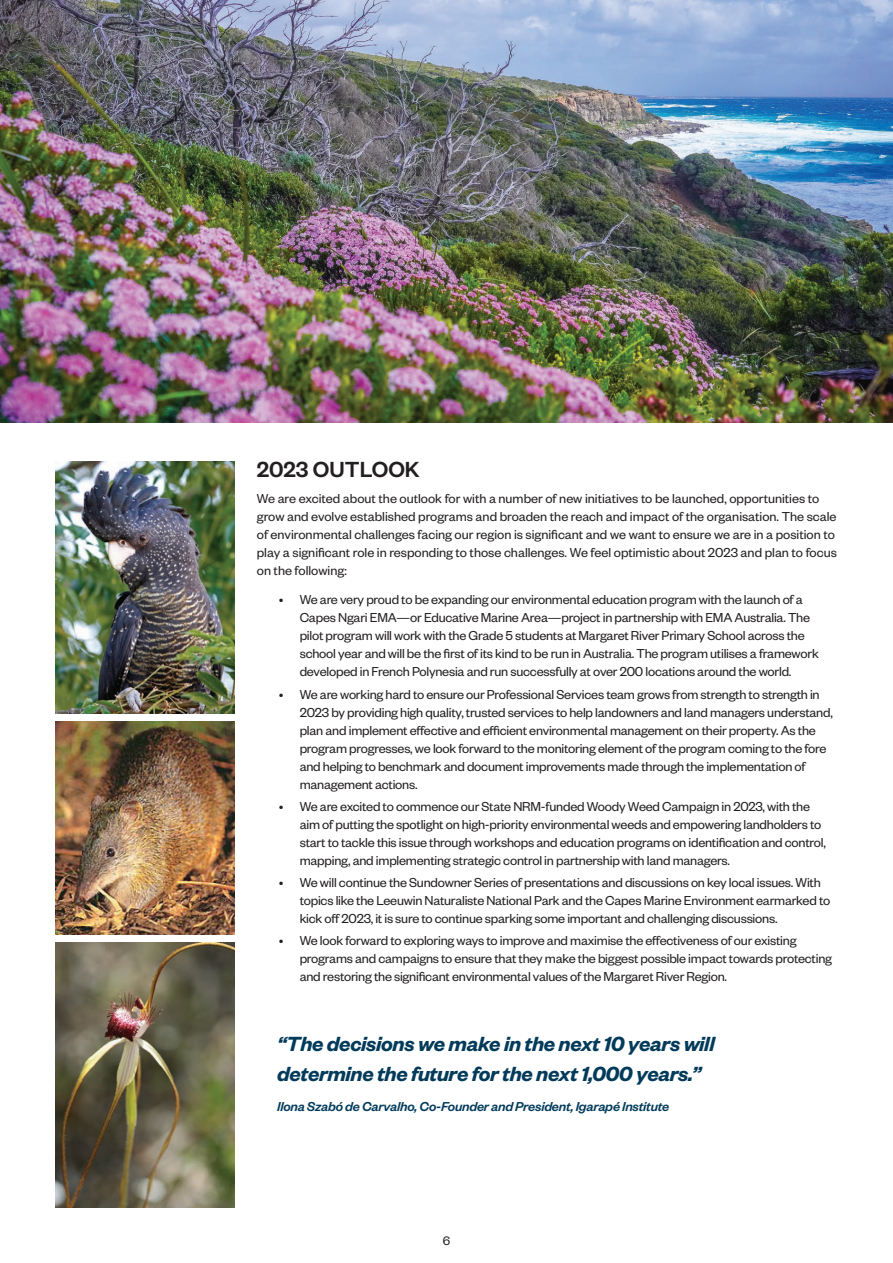
<style>
.page{position:relative;width:893px;height:1263px;background:#fff}
.page>*{position:absolute;margin:0;border:0;box-sizing:border-box;transform-origin:0 0}
.t1{font:500 24px "Founders Grotesk";color:#231f20}
.t2{font:italic 600 22.5px/30px "Founders Grotesk";letter-spacing:-.015em;color:#023b5a}
.t3{font:14.25px/18px "Founders Grotesk";letter-spacing:-.015em;color:#231f20}
.t4{font:italic 500 14.25px "Founders Grotesk";letter-spacing:-.015em;color:#023b5a}
.t5{font:13.5px "Founders Grotesk";color:#231f20}
</style>
<div class="page">
<img style="left:55px;top:722px;width:180px;height:212px">
<img style="left:0;top:0;width:893px;height:423px">
<img style="left:55px;top:461px;width:180px;height:252px">
<img style="left:55px;top:943px;width:180px;height:265px">
<h1 class="t1" style="left:257px;top:454px;width:164px">2023 OUTLOOK</h1>
<p class="t3" style="left:257px;top:489px;width:582px">We are excited about the outlook for with a number of new initiatives to be launched, opportunities to grow and evolve established programs and broaden the reach and impact of the organisation. The scale of environmental challenges facing our region is significant and we want to ensure we are in a position to play a significant role in responding to those challenges. We feel optimistic about 2023 and plan to focus on the following:</p>
<p class="t3" style="left:300px;top:590px;width:521px;text-indent:-21px">• We are very proud to be expanding our environmental education program with the launch of a Capes Ngari EMA—or Educative Marine Area—project in partnership with EMA Australia. The pilot program will work with the Grade 5 students at Margaret River Primary School across the school year and will be the first of its kind to be run in Australia. The program utilises a framework developed in French Polynesia and run successfully at over 200 locations around the world.</p>
<p class="t3" style="left:300px;top:684px;width:535px;text-indent:-21px">• We are working hard to ensure our Professional Services team grows from strength to strength in 2023 by providing high quality, trusted services to help landowners and land managers understand, plan and implement effective and efficient environmental management on their property. As the program progresses, we look forward to the monitoring element of the program coming to the fore and helping to benchmark and document improvements made through the implementation of management actions.</p>
<p class="t3" style="left:300px;top:796px;width:528px;text-indent:-21px">• We are excited to commence our State NRM-funded Woody Weed Campaign in 2023, with the aim of putting the spotlight on high-priority environmental weeds and empowering landholders to start to tackle this issue through workshops and education programs on identification and control, mapping, and implementing strategic control in partnership with land managers.</p>
<p class="t3" style="left:300px;top:873px;width:532px;text-indent:-21px">• We will continue the Sundowner Series of presentations and discussions on key local issues. With topics like the Leeuwin Naturaliste National Park and the Capes Marine Environment earmarked to kick off 2023, it is sure to continue sparking some important and challenging discussions.</p>
<p class="t3" style="left:300px;top:931px;width:534px;text-indent:-21px">• We look forward to exploring ways to improve and maximise the effectiveness of our existing programs and campaigns to ensure that they make the biggest possible impact towards protecting and restoring the significant environmental values of the Margaret River Region.</p>
<h2 class="t2" style="left:277px;top:1027px;width:439px">“The decisions we make in the next 10 years will determine the future for the next 1,000 years.”</h2>
<p class="t4" style="left:277px;top:1098px;width:394px">Ilona Szabó de Carvalho, Co-Founder and President, Igarapé Institute</p>
<p class="t5" style="left:443px;top:1232px;width:9px">6</p>
</div>
